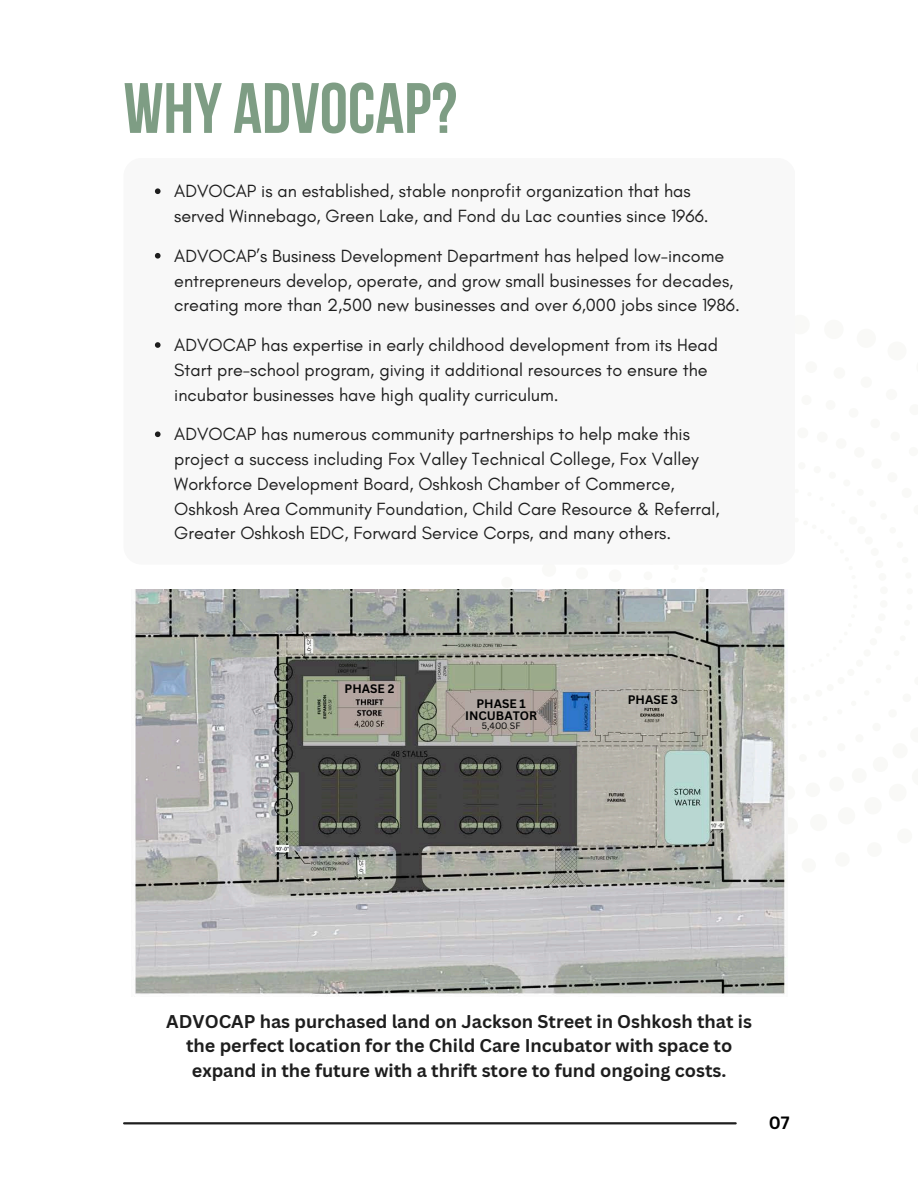
<style>
.page{position:relative;width:918px;height:1188px;background:#fff}
.page>*{position:absolute;margin:0;border:0;box-sizing:border-box;transform-origin:0 0}
.t1{font:700 71.1px "Bebas Neue";color:#7e9d84}
.t2{font:18px/24.8px "Glacial Indifference";color:#1e1e1e}
.t3{font:700 18px/24.8px "Canva Sans";color:#1e1e1e;text-align:center}
.t4{font:700 17.4px "Canva Sans";color:#000}
.t5{font:700 12px "Canva Sans";color:#000}
.t6{font:9px "Canva Sans";color:#000}
</style>
<div class="page">
<hr style="left:124px;top:1122px;width:612px;height:2px;background:#1e1e1e">
<div style="left:124px;top:158px;width:671px;height:407px;background:#f8f8f8;border-radius:18px"></div>
<svg style="left:155px;top:188px;width:6px;height:6px"></svg>
<svg style="left:155px;top:253px;width:6px;height:6px"></svg>
<svg style="left:155px;top:342px;width:6px;height:6px"></svg>
<svg style="left:155px;top:431px;width:6px;height:6px"></svg>
<img style="left:134px;top:589px;width:652px;height:407px">
<div style="left:465px;top:693px;width:58px;height:33px;background:#b1a8a3"></div>
<h1 class="t1" style="left:124px;top:80px;width:335px">WHY ADVOCAP?</h1>
<p class="t2" style="left:174px;top:179px;width:536px">ADVOCAP is an established, stable nonprofit organization that has served Winnebago, Green Lake, and Fond du Lac counties since 1966.</p>
<p class="t2" style="left:174px;top:243px;width:567px">ADVOCAP’s Business Development Department has helped low-income entrepreneurs develop, operate, and grow small businesses for decades, creating more than 2,500 new businesses and over 6,000 jobs since 1986.</p>
<p class="t2" style="left:174px;top:333px;width:545px">ADVOCAP has expertise in early childhood development from its Head<br>Start pre-school program, giving it additional resources to ensure the incubator businesses have high quality curriculum.</p>
<p class="t2" style="left:174px;top:422px;width:547px">ADVOCAP has numerous community partnerships to help make this project a success including Fox Valley Technical College, Fox Valley Workforce Development Board, Oshkosh Chamber of Commerce, Oshkosh Area Community Foundation, Child Care Resource &amp; Referral, Greater Oshkosh EDC, Forward Service Corps, and many others.</p>
<h4 class="t5" style="left:345px;top:680px;width:51px">PHASE 2</h4>
<p class="t5" style="left:476px;top:695px;width:51px">PHASE 1</p>
<p class="t5" style="left:465px;top:707px;width:73px">INCUBATOR</p>
<h4 class="t6" style="left:482px;top:719px;width:40px">5,400 SF</h4>
<p class="t5" style="left:628px;top:691px;width:52px">PHASE 3</p>
<p class="t3" style="left:166px;top:1008px;width:587px">ADVOCAP has purchased land on Jackson Street in Oshkosh that is the perfect location for the Child Care Incubator with space to expand in the future with a thrift store to fund ongoing costs.</p>
<p class="t4" style="left:769px;top:1110px;width:22px">07</p>
</div>
